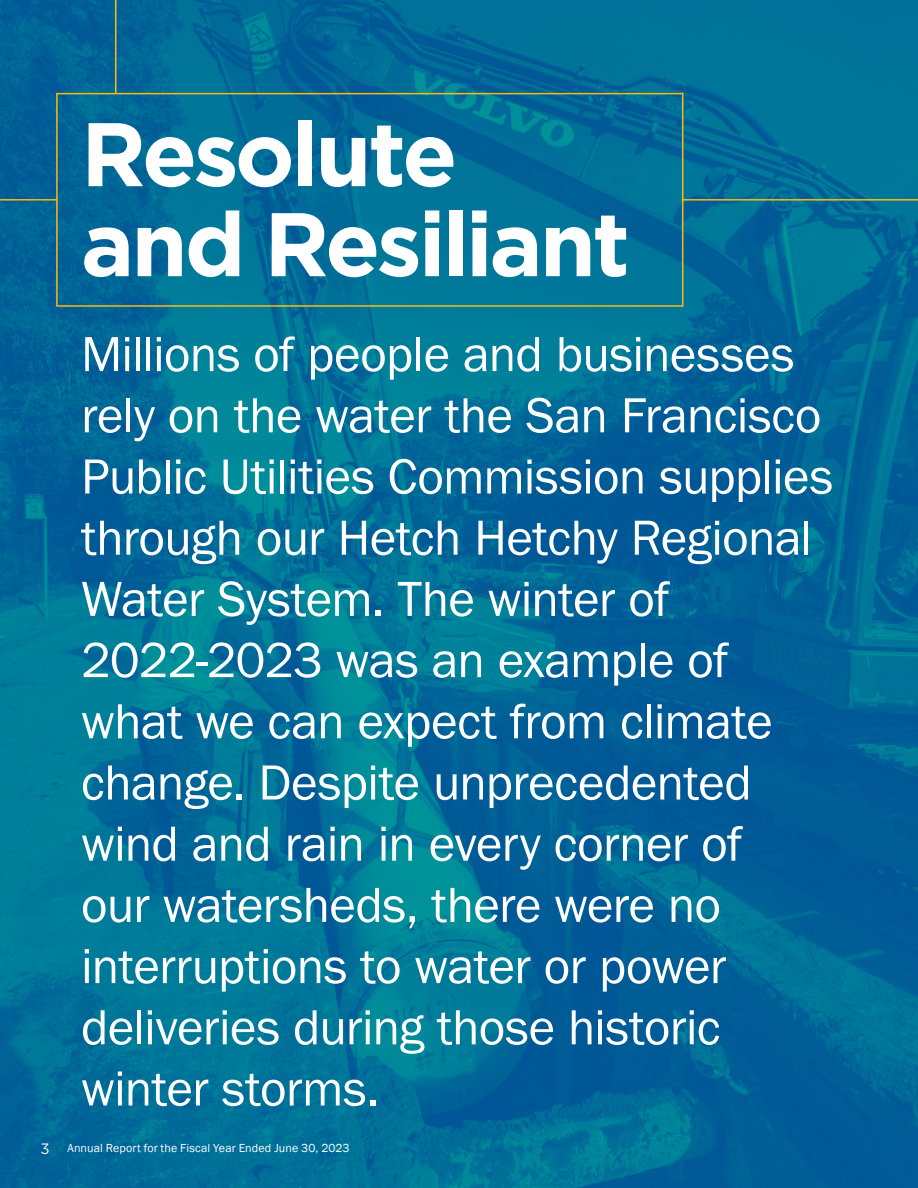
<style>
.page{position:relative;width:918px;height:1188px;background:#fff}
.page>*{position:absolute;margin:0;border:0;box-sizing:border-box;transform-origin:0 0}
.t1{font:700 90px/90px "Gotham";letter-spacing:-.04em;color:#fff}
.t2{font:51px/61.2px "Franklin Gothic";letter-spacing:-.015em;color:#fff}
.t3{font:12px "Franklin Gothic";letter-spacing:.005em;color:#fff}
.s1{font-family:"Gotham";font-size:15px}
</style>
<div class="page">
<img style="left:0;top:0;width:918px;height:1188px">
<div style="left:56px;top:93px;width:627px;height:214px;border:2px solid #fdb913"></div>
<hr style="left:115px;top:0;width:1px;height:94px;background:#fdb913">
<hr style="left:682px;top:199px;width:236px;height:2px;background:#fdb913">
<hr style="left:0;top:199px;width:57px;height:2px;background:#fdb913">
<h1 class="t1" style="left:81px;top:109px;width:551px">Resolute and Resiliant</h1>
<p class="t2" style="left:81px;top:325px;width:754px">Millions of people and businesses rely on the water the San Francisco<br>Public Utilities Commission supplies through our Hetch Hetchy Regional<br>Water System. The winter of<br>2022-2023 was an example of what we can expect from climate change. Despite unprecedented wind and rain in every corner of<br>our watersheds, there were no interruptions to water or power deliveries during those historic winter storms.</p>
<p class="t3" style="left:40px;top:1141px;width:311px"><span class="s1">3</span> Annual Report for the Fiscal Year Ended June 30, 2023</p>
</div>
